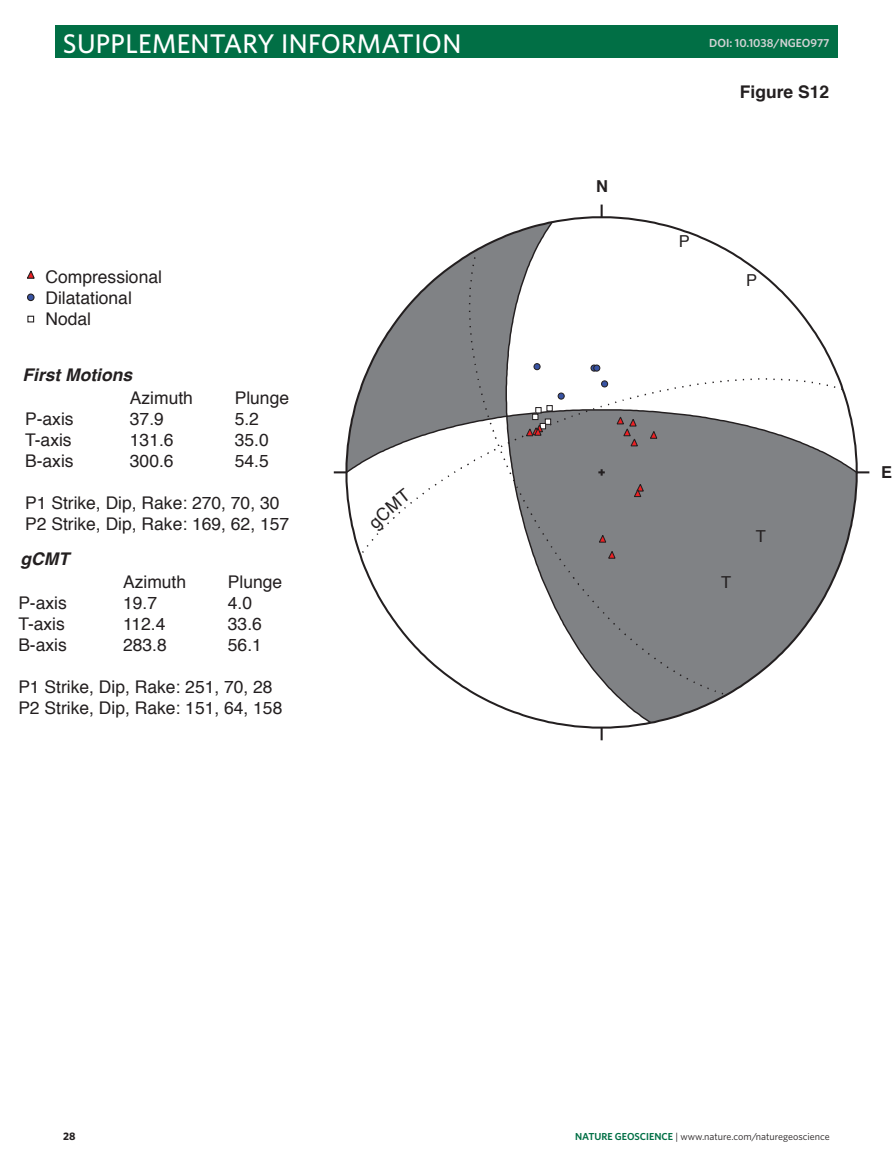
<style>
.page{position:relative;width:893px;height:1174px;background:#fff}
.page>*{position:absolute;margin:0;border:0;box-sizing:border-box;transform-origin:0 0}
.t1{font:500 27px "Whitney";color:#fff}
.t2{font:17.4px/21px "Helvetica";color:#231f20}
.t3{font:italic 700 17.4px "Helvetica";color:#231f20}
.t4{font:700 17.4px "Helvetica";color:#231f20}
.t5{font:16.5px "Helvetica";color:#231f20}
.t6{font:700 16.5px "Helvetica";color:#231f20}
.t7{font:600 11.7px "Whitney";color:#d1d2d4}
.t8{font:700 10.8px "Whitney";color:#231f20}
.t9{font:10.2px "Whitney";color:#231f20}
.s1{font-weight:600;color:#016f45}
</style>
<div class="page">
<div style="left:55px;top:26px;width:783px;height:32px;background:#016f45"></div>
<svg style="left:369px;top:215px;width:465px;height:515px"></svg>
<svg style="left:601px;top:204px;width:2px;height:13px"></svg>
<svg style="left:601px;top:727px;width:2px;height:13px"></svg>
<svg style="left:505px;top:220px;width:148px;height:504px"></svg>
<svg style="left:472px;top:250px;width:5px;height:16px"></svg>
<svg style="left:469px;top:272px;width:4px;height:17px"></svg>
<svg style="left:470px;top:333px;width:4px;height:17px"></svg>
<div style="left:27px;top:316px;width:7px;height:6px;border:1px solid #231f20"></div>
<svg style="left:29px;top:295px;width:4px;height:4px"></svg>
<div style="left:27px;top:293px;width:8px;height:8px;border:1px solid #231f20;border-radius:50%"></div>
<svg style="left:27px;top:270px;width:8px;height:9px"></svg>
<div style="left:533px;top:363px;width:8px;height:7px;border:1px solid #231f20;border-radius:50%"></div>
<svg style="left:334px;top:364px;width:535px;height:330px"></svg>
<h1 class="t1" style="left:63px;top:25px;width:18px">SUPPLEMENTARY</h1>
<h1 class="t1" style="left:281px;top:25px;width:17px">INFORMATION</h1>
<p class="t7" style="left:709px;top:35px;width:122px">DOI: 10.1038/NGEO977</p>
<p class="t2" style="left:46px;top:267px;width:118px">Compressional<br>Dilatational<br>Nodal</p>
<p class="t3" style="left:22px;top:361px;width:111px">First Motions</p>
<p class="t2" style="left:130px;top:388px;width:65px">Azimuth</p>
<p class="t2" style="left:235px;top:388px;width:56px">Plunge</p>
<p class="t2" style="left:25px;top:409px;width:50px">P-axis</p>
<p class="t2" style="left:130px;top:409px;width:35px">37.9</p>
<p class="t2" style="left:235px;top:409px;width:26px">5.2</p>
<p class="t2" style="left:25px;top:430px;width:48px">T-axis</p>
<p class="t2" style="left:130px;top:430px;width:45px">131.6</p>
<p class="t2" style="left:235px;top:430px;width:35px">35.0</p>
<p class="t2" style="left:25px;top:451px;width:50px">B-axis</p>
<p class="t2" style="left:130px;top:451px;width:45px">300.6</p>
<p class="t2" style="left:235px;top:451px;width:35px">54.5</p>
<p class="t2" style="left:25px;top:493px;width:266px">P1 Strike, Dip, Rake: 270, 70, 30<br>P2 Strike, Dip, Rake: 169, 62, 157</p>
<p class="t3" style="left:21px;top:545px;width:50px">gCMT</p>
<p class="t2" style="left:123px;top:572px;width:65px">Azimuth</p>
<p class="t2" style="left:228px;top:572px;width:56px">Plunge</p>
<p class="t2" style="left:18px;top:592px;width:50px">P-axis</p>
<p class="t2" style="left:123px;top:592px;width:35px">19.7</p>
<p class="t2" style="left:228px;top:592px;width:26px">4.0</p>
<p class="t2" style="left:18px;top:613px;width:48px">T-axis</p>
<p class="t2" style="left:123px;top:613px;width:44px">112.4</p>
<p class="t2" style="left:228px;top:613px;width:35px">33.6</p>
<p class="t2" style="left:18px;top:634px;width:50px">B-axis</p>
<p class="t2" style="left:123px;top:634px;width:45px">283.8</p>
<p class="t2" style="left:228px;top:634px;width:35px">56.1</p>
<p class="t2" style="left:18px;top:676px;width:266px">P1 Strike, Dip, Rake: 251, 70, 28<br>P2 Strike, Dip, Rake: 151, 64, 158</p>
<p class="t6" style="left:596px;top:172px;width:13px">N</p>
<p class="t4" style="left:740px;top:78px;width:91px">Figure S12</p>
<p class="t5" style="left:679px;top:228px;width:12px">P</p>
<p class="t5" style="left:746px;top:267px;width:12px">P</p>
<p class="t5" style="left:721px;top:569px;width:12px">T</p>
<p class="t5" style="left:756px;top:523px;width:12px">T</p>
<p class="t6" style="left:881px;top:459px;width:12px">E</p>
<p class="t8" style="left:63px;top:1128px;width:14px">28</p>
<p class="t9" style="left:575px;top:1129px;width:256px"><span class="s1">NATURE GEOSCIENCE</span> | www.nature.com/naturegeoscience</p>
</div>
